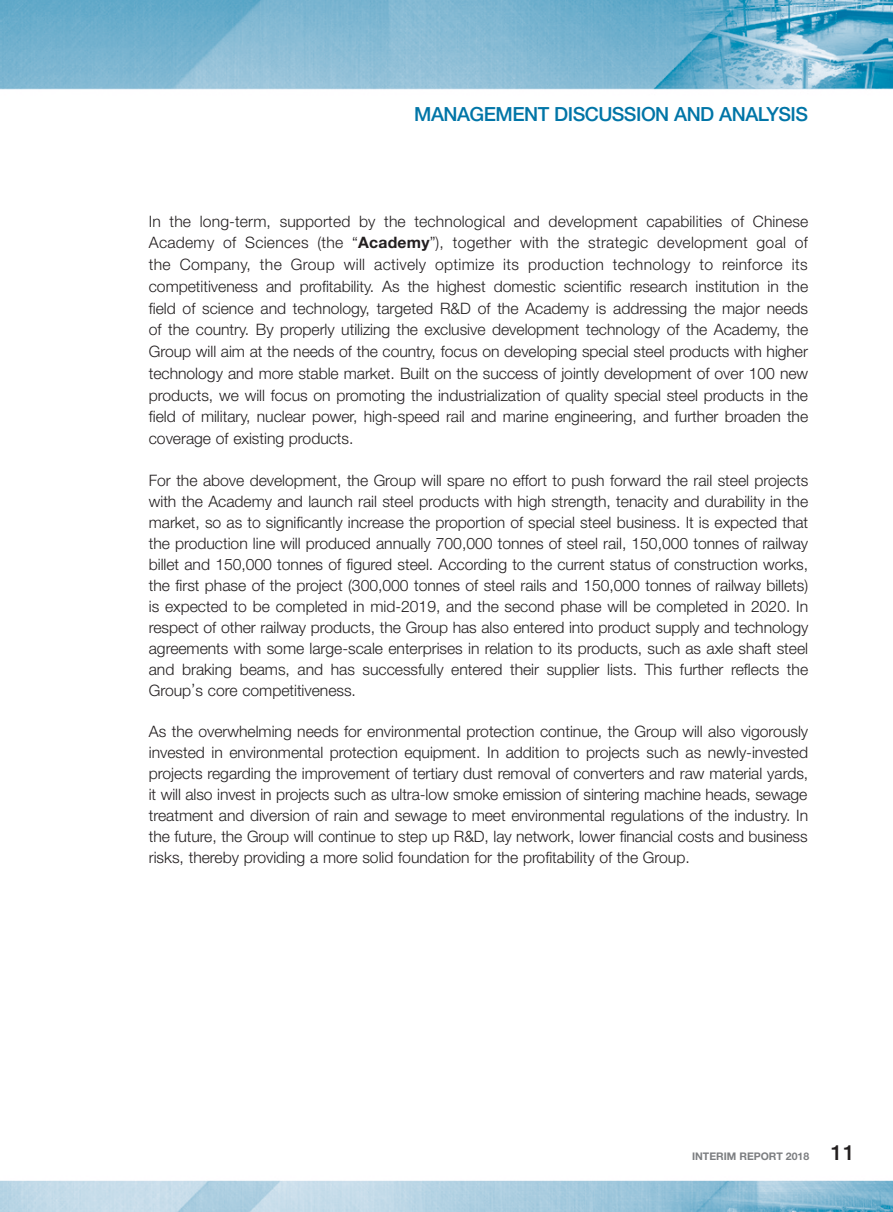
<style>
.page{position:relative;width:893px;height:1212px;background:#fff}
.page>*{position:absolute;margin:0;border:0;box-sizing:border-box;transform-origin:0 0}
.t1{font:500 19.5px "Helvetica Neue LT Std";letter-spacing:-.025em;color:#0075a7}
.Body_Text{font:300 15.75px/21px "Helvetica Neue LT Std";color:#231f20;text-align:justify}
.t2{font:700 10.5px "Helvetica Neue LT Std";color:#7c7e81}
.s1{font-weight:700}
.s2{font-weight:500;font-size:21px;color:#231f20}
</style>
<div class="page">
<img style="left:0;top:0;width:893px;height:1212px">
<p class="t1" style="left:414px;top:103px;width:395px">MANAGEMENT DISCUSSION AND ANALYSIS</p>
<p class="Body_Text" style="left:149px;top:210px;width:661px;line-height:21.8px">In the long-term, supported by the technological and development capabilities of Chinese Academy of Sciences (the “<span class="s1">Academy</span>”), together with the strategic development goal of the Company, the Group will actively optimize its production technology to reinforce its competitiveness and profitability. As the highest domestic scientific research institution in the field of science and technology, targeted R&amp;D of the Academy is addressing the major needs of the country. By properly utilizing the exclusive development technology of the Academy, the Group will aim at the needs of the country, focus on developing special steel products with higher technology and more stable market. Built on the success of jointly development of over 100 new products, we will focus on promoting the industrialization of quality special steel products in the field of military, nuclear power, high-speed rail and marine engineering, and further broaden the coverage of existing products.</p>
<p class="Body_Text" style="left:149px;top:470px;width:661px">For the above development, the Group will spare no effort to push forward the rail steel projects with the Academy and launch rail steel products with high strength, tenacity and durability in the market, so as to significantly increase the proportion of special steel business. It is expected that the production line will produced annually 700,000 tonnes of steel rail, 150,000 tonnes of railway billet and 150,000 tonnes of figured steel. According to the current status of construction works, the first phase of the project (300,000 tonnes of steel rails and 150,000 tonnes of railway billets) is expected to be completed in mid-2019, and the second phase will be completed in 2020. In respect of other railway products, the Group has also entered into product supply and technology agreements with some large-scale enterprises in relation to its products, such as axle shaft steel and braking beams, and has successfully entered their supplier lists. This further reflects the Group’s core competitiveness.</p>
<p class="Body_Text" style="left:149px;top:720px;width:661px">As the overwhelming needs for environmental protection continue, the Group will also vigorously invested in environmental protection equipment. In addition to projects such as newly-invested projects regarding the improvement of tertiary dust removal of converters and raw material yards, it will also invest in projects such as ultra-low smoke emission of sintering machine heads, sewage treatment and diversion of rain and sewage to meet environmental regulations of the industry. In the future, the Group will continue to step up R&amp;D, lay network, lower financial costs and business risks, thereby providing a more solid foundation for the profitability of the Group.</p>
<p class="t2" style="left:692px;top:1149px;width:164px">INTERIM REPORT 2018 <span class="s2">11</span></p>
</div>
